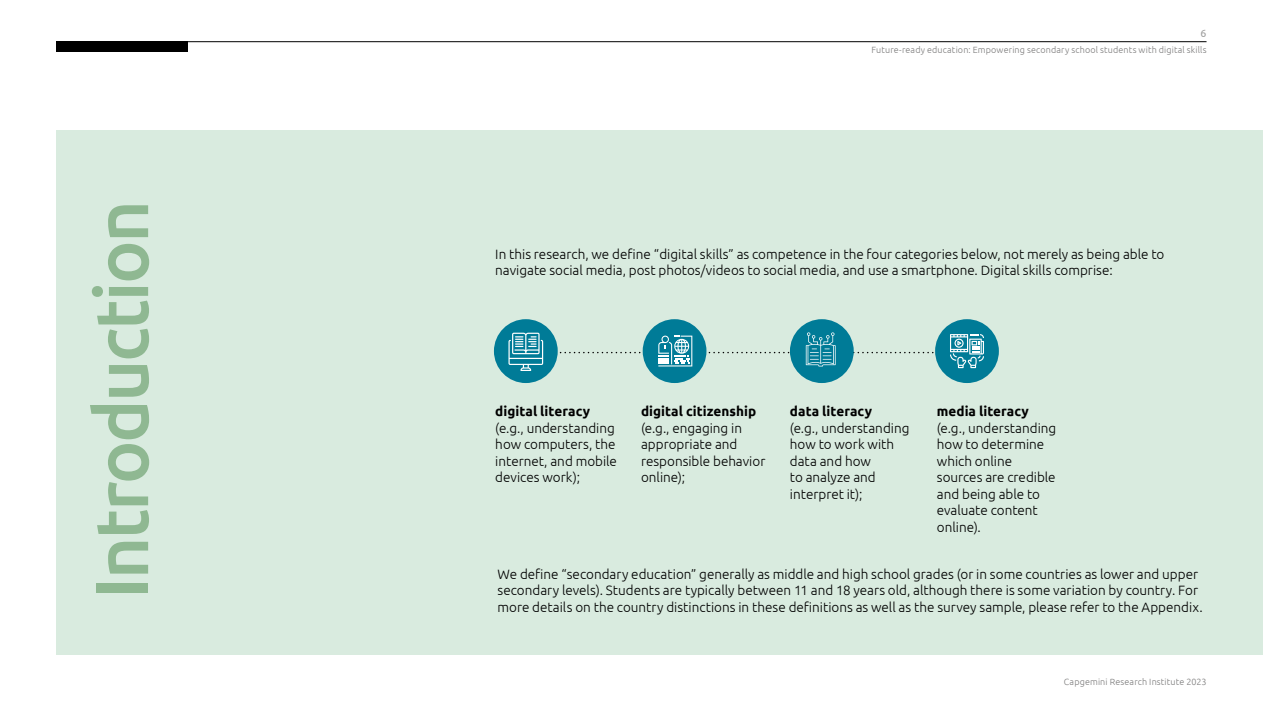
<style>
.page{position:relative;width:1263px;height:711px;background:#fff}
.page>*{position:absolute;margin:0;border:0;box-sizing:border-box;transform-origin:0 0}
.t1{font:500 75px "Ubuntu";letter-spacing:-.035em;color:#8fb892}
.t2{font:300 13.5px/16.5px "Ubuntu";color:#000}
.t3{font:700 13.5px "Ubuntu";letter-spacing:.005em;color:#000}
.t4{font:10.5px "Ubuntu";color:#9d9d9c}
.t5{font:300 9px "Ubuntu";letter-spacing:.015em;color:#7c7b7b}
</style>
<div class="page">
<div style="left:57px;top:130px;width:1206px;height:524px;background:#d9ebdf"></div>
<div style="left:494px;top:319px;width:64px;height:64px;background:#007b97;border-radius:50%"></div>
<div style="left:643px;top:319px;width:63px;height:64px;background:#007b97;border-radius:50%"></div>
<div style="left:790px;top:319px;width:64px;height:64px;background:#007b97;border-radius:50%"></div>
<div style="left:935px;top:319px;width:64px;height:64px;background:#007b97;border-radius:50%"></div>
<svg style="left:508px;top:332px;width:476px;height:39px"></svg>
<div style="left:56px;top:41px;width:131px;height:11px;background:#000"></div>
<hr style="left:186px;top:41px;width:1020px;height:1px;background:#000">
<h1 class="t1" style="left:74px;top:597px;width:399px;rotate:-90deg">Introduction</h1>
<p class="t4" style="left:1200px;top:27px;width:7px">6</p>
<p class="t5" style="left:871px;top:44px;width:337px">Future-ready education: Empowering secondary school students with digital skills</p>
<p class="t2" style="left:495px;top:245px;width:671px">In this research, we define “digital skills” as competence in the four categories below, not merely as being able to navigate social media, post photos/videos to social media, and use a smartphone. Digital skills comprise:</p>
<p class="t3" style="left:495px;top:403px;width:96px">digital literacy</p>
<p class="t2" style="left:495px;top:419px;width:123px">(e.g., understanding how computers, the internet, and mobile devices work);</p>
<p class="t3" style="left:641px;top:403px;width:117px">digital citizenship</p>
<p class="t2" style="left:641px;top:419px;width:126px">(e.g., engaging in appropriate and responsible behavior online);</p>
<p class="t3" style="left:790px;top:403px;width:84px">data literacy</p>
<p class="t2" style="left:790px;top:419px;width:121px">(e.g., understanding how to work with data and how<br>to analyze and interpret it);</p>
<p class="t3" style="left:937px;top:403px;width:94px">media literacy</p>
<p class="t2" style="left:937px;top:419px;width:121px">(e.g., understanding how to determine which online sources are credible and being able to evaluate content online).</p>
<p class="t2" style="left:497px;top:564px;width:707px">We define “secondary education” generally as middle and high school grades (or in some countries as lower and upper secondary levels). Students are typically between 11 and 18 years old, although there is some variation by country. For more details on the country distinctions in these definitions as well as the survey sample, please refer to the Appendix.</p>
<p class="t5" style="left:1064px;top:676px;width:144px">Capgemini Research Institute 2023</p>
</div>
